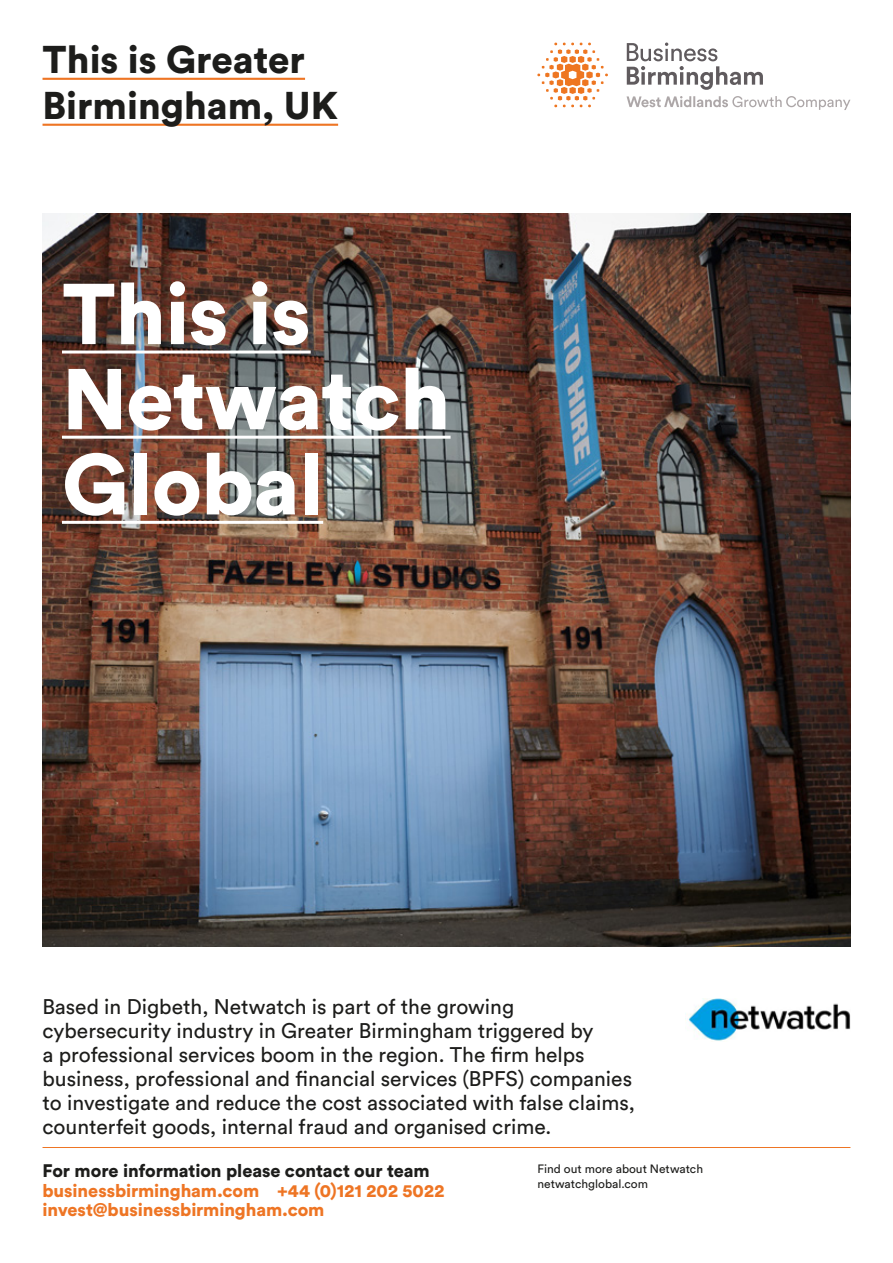
<style>
.page{position:relative;width:893px;height:1263px;background:#fff}
.page>*{position:absolute;margin:0;border:0;box-sizing:border-box;transform-origin:0 0}
.t1{font:900 85.2px/85.2px "Circular Std";letter-spacing:-.01em;color:#fff}
.t2{font:900 38.25px/45.9px "Circular Std";color:#1d1d1b}
.t3{font:21px/24px "Circular Std";color:#1d1d1b}
.t4{font:900 18px/19.5px "Circular Std";letter-spacing:-.005em;color:#ee7524}
.t5{font:900 18px "Circular Std";letter-spacing:-.005em;color:#1d1d1b}
.t6{font:12px/15px "Circular Std";color:#1d1d1b}
</style>
<div class="page">
<img style="left:43px;top:213px;width:807px;height:733px">
<hr style="left:43px;top:78px;width:262px;height:2px;background:#ee7524">
<hr style="left:43px;top:124px;width:295px;height:2px;background:#ee7524">
<hr style="left:62px;top:350px;width:249px;height:3px;background:#fff">
<hr style="left:62px;top:436px;width:389px;height:3px;background:#fff">
<hr style="left:62px;top:521px;width:261px;height:3px;background:#fff">
<img style="left:685px;top:998px;width:165px;height:43px">
<svg style="left:537px;top:43px;width:71px;height:64px"></svg>
<svg style="left:627px;top:96px;width:223px;height:14px"></svg>
<svg style="left:627px;top:43px;width:136px;height:47px"></svg>
<hr style="left:43px;top:1147px;width:807px;height:1px;background:#ee7524">
<h2 class="t2" style="left:43px;top:36px;width:297px">This is Greater<br>Birmingham, UK</h2>
<h1 class="t1" style="left:62px;top:270px;width:390px">This is<br>Netwatch<br>Global</h1>
<p class="t3" style="left:43px;top:995px;width:594px">Based in Digbeth, Netwatch is part of the growing cybersecurity industry in Greater Birmingham triggered by<br>a professional services boom in the region. The firm helps business, professional and financial services (BPFS) companies to investigate and reduce the cost associated with false claims, counterfeit goods, internal fraud and organised crime.</p>
<p class="t5" style="left:43px;top:1159px;width:389px">For more information please contact our team</p>
<p class="t4" style="left:43px;top:1180px;width:403px">businessbirmingham.com +44 (0)121 202 5022 invest@businessbirmingham.com</p>
<p class="t6" style="left:537px;top:1161px;width:167px">Find out more about Netwatch netwatchglobal.com</p>
</div>
